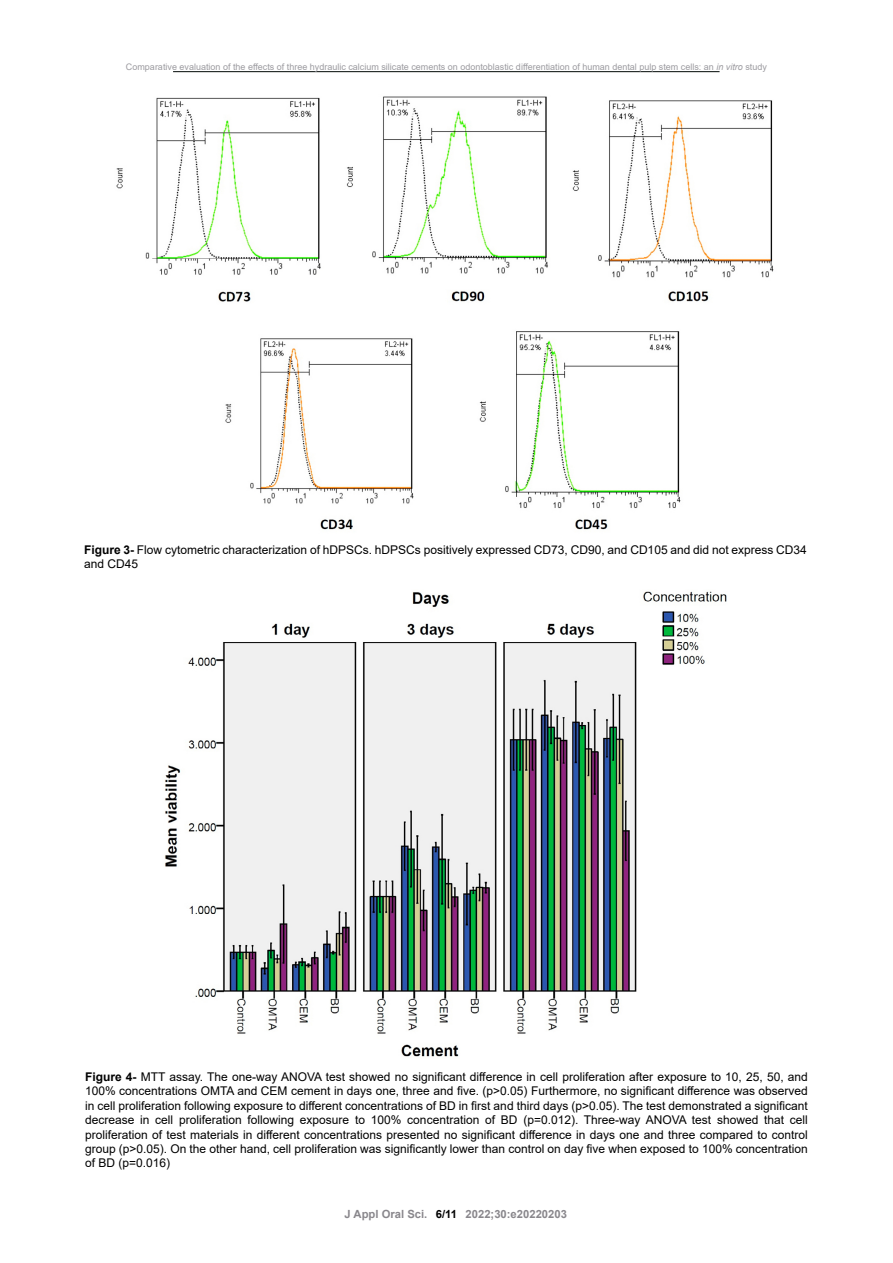
<style>
.page{position:relative;width:893px;height:1263px;background:#fff}
.page>*{position:absolute;margin:0;border:0;box-sizing:border-box;transform-origin:0 0}
.t1{font:12px/14.4px "Arial";color:#000;text-align:justify}
.t2{font:700 11.25px "Arial";color:#89878c}
.t3{font:9px "Arial";color:#9c9ba0}
.s1{font-style:italic}
.s2{font-weight:700}
.s3{color:#000}
</style>
<div class="page">
<hr style="left:173px;top:71px;width:547px;height:1px;background:#000805">
<img style="left:164px;top:591px;width:563px;height:466px">
<img style="left:116px;top:96px;width:658px;height:434px">
<p class="t3" style="left:126px;top:60px;width:642px">Comparative evaluation of the effects of three hydraulic calcium silicate cements on odontoblastic differentiation of human dental pulp stem cells: an <span class="s1">in vitro</span> study</p>
<p class="t1" style="left:84px;top:542px;width:724px"><span class="s2">Figure 3-</span> Flow cytometric characterization of hDPSCs. hDPSCs positively expressed CD73, CD90, and CD105 and did not express CD34 and CD45</p>
<p class="t1" style="left:85px;top:1069px;width:724px"><span class="s2">Figure 4-</span> MTT assay. The one-way ANOVA test showed no significant difference in cell proliferation after exposure to 10, 25, 50, and 100% concentrations OMTA and CEM cement in days one, three and five. (p&gt;0.05) Furthermore, no significant difference was observed in cell proliferation following exposure to different concentrations of BD in first and third days (p&gt;0.05). The test demonstrated a significant decrease in cell proliferation following exposure to 100% concentration of BD (p=0.012). Three-way ANOVA test showed that cell proliferation of test materials in different concentrations presented no significant difference in days one and three compared to control group (p&gt;0.05). On the other hand, cell proliferation was significantly lower than control on day five when exposed to 100% concentration of BD (p=0.016)</p>
<p class="t2" style="left:345px;top:1206px;width:224px">J Appl Oral Sci. <span class="s3">6/11</span> 2022;30:e20220203</p>
</div>
